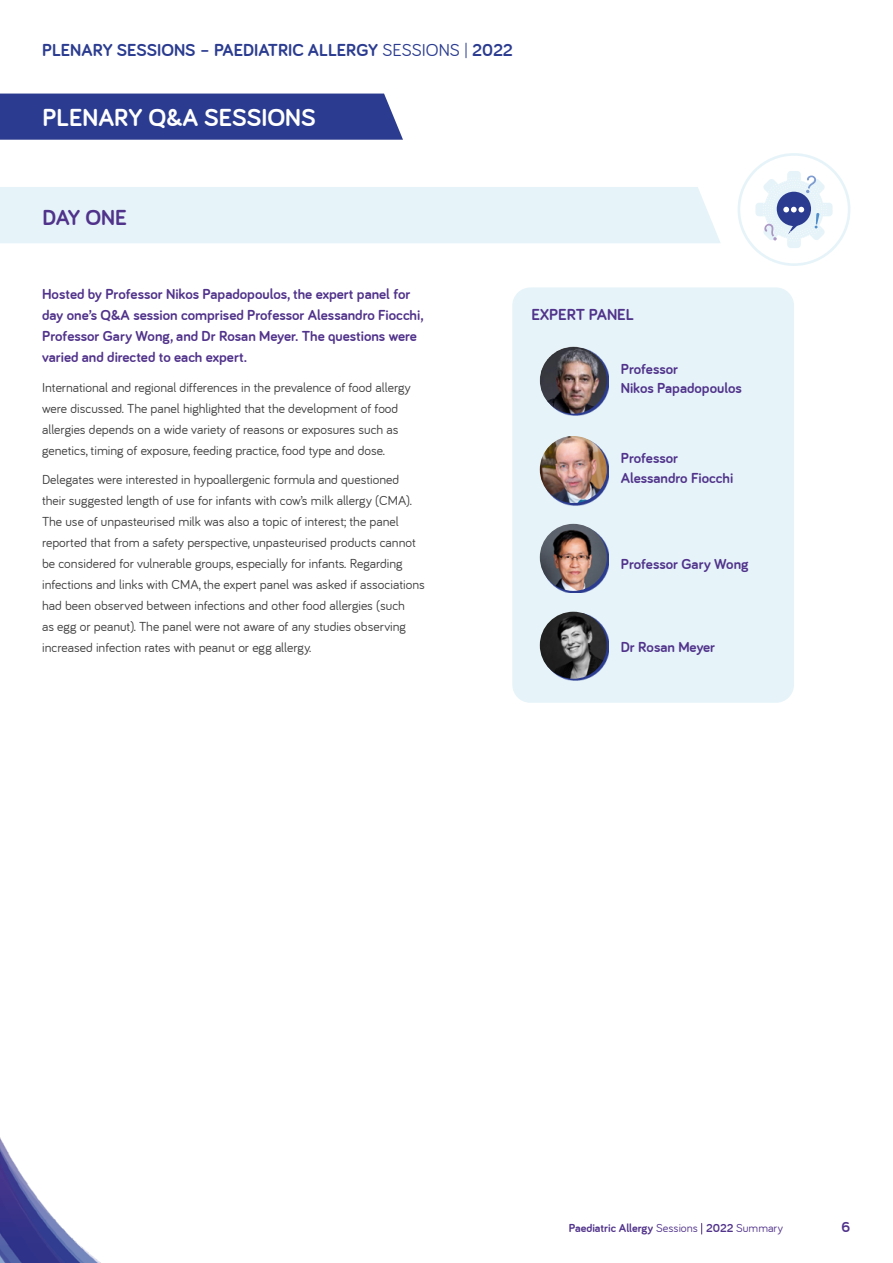
<style>
.page{position:relative;width:893px;height:1263px;background:#fff}
.page>*{position:absolute;margin:0;border:0;box-sizing:border-box;transform-origin:0 0}
.t1{font:700 25.5px "Bariol";color:#fff}
.t2{font:700 22.5px "Bariol";letter-spacing:-.01em;color:#51338b}
.t3{font:700 18px "Bariol";color:#2b3c90}
.t4{font:700 16.5px "Bariol";color:#51338b}
.t5{font:700 15px/21px "Bariol";color:#51338b}
.t6{font:13.5px/21px "Bariol";color:#3c3c3c}
.t7{font:700 12px "Bariol";color:#51338b}
.s1{font-weight:400}
</style>
<div class="page">
<img style="left:0;top:1137px;width:101px;height:126px">
<div style="left:738px;top:153px;width:112px;height:113px;border:3px solid #e6f4f9;border-radius:50%"></div>
<div style="left:0;top:187px;width:721px;height:56px;background:#e6f4f9"></div>
<div style="left:512px;top:287px;width:282px;height:416px;background:#e6f4f9;border-radius:18px"></div>
<svg style="left:755px;top:171px;width:78px;height:77px"></svg>
<svg style="left:466px;top:43px;width:1px;height:15px"></svg>
<svg style="left:541px;top:613px;width:68px;height:68px"></svg>
<img style="left:540px;top:612px;width:67px;height:67px;border-radius:34px">
<svg style="left:541px;top:526px;width:68px;height:67px"></svg>
<img style="left:540px;top:524px;width:67px;height:67px;border-radius:34px">
<svg style="left:541px;top:437px;width:68px;height:68px"></svg>
<img style="left:540px;top:436px;width:67px;height:67px;border-radius:34px">
<div style="left:0;top:94px;width:403px;height:46px;background:#2b3c90"></div>
<svg style="left:541px;top:348px;width:68px;height:68px"></svg>
<img style="left:540px;top:347px;width:67px;height:67px;border-radius:34px">
<h3 class="t3" style="left:42px;top:40px;width:472px">PLENARY SESSIONS – PAEDIATRIC ALLERGY <span class="s1">SESSIONS</span> 2022</h3>
<h1 class="t1" style="left:43px;top:103px;width:275px">PLENARY Q&amp;A SESSIONS</h1>
<h2 class="t2" style="left:43px;top:205px;width:86px">DAY ONE</h2>
<p class="t5" style="left:42px;top:284px;width:383px">Hosted by Professor Nikos Papadopoulos, the expert panel for day one’s Q&amp;A session comprised Professor Alessandro Fiocchi, Professor Gary Wong, and Dr Rosan Meyer. The questions were varied and directed to each expert.</p>
<p class="t6" style="left:42px;top:377px;width:370px">International and regional differences in the prevalence of food allergy were discussed. The panel highlighted that the development of food allergies depends on a wide variety of reasons or exposures such as genetics, timing of exposure, feeding practice, food type and dose.</p>
<p class="t6" style="left:42px;top:469px;width:384px">Delegates were interested in hypoallergenic formula and questioned their suggested length of use for infants with cow’s milk allergy (CMA).<br>The use of unpasteurised milk was also a topic of interest; the panel reported that from a safety perspective, unpasteurised products cannot be considered for vulnerable groups, especially for infants. Regarding infections and links with CMA, the expert panel was asked if associations had been observed between infections and other food allergies (such<br>as egg or peanut). The panel were not aware of any studies observing increased infection rates with peanut or egg allergy.</p>
<p class="t4" style="left:531px;top:305px;width:104px">EXPERT PANEL</p>
<p class="t5" style="left:621px;top:359px;width:123px;line-height:19.5px">Professor<br>Nikos Papadopoulos</p>
<p class="t5" style="left:621px;top:448px;width:114px;line-height:19.5px">Professor<br>Alessandro Fiocchi</p>
<p class="t5" style="left:621px;top:554px;width:129px">Professor Gary Wong</p>
<p class="t5" style="left:621px;top:637px;width:96px">Dr Rosan Meyer</p>
<p class="t7" style="left:569px;top:1222px;width:216px">Paediatric Allergy <span class="s1">Sessions</span> 2022 <span class="s1">Summary</span></p>
<p class="t5" style="left:842px;top:1217px;width:10px">6</p>
</div>
